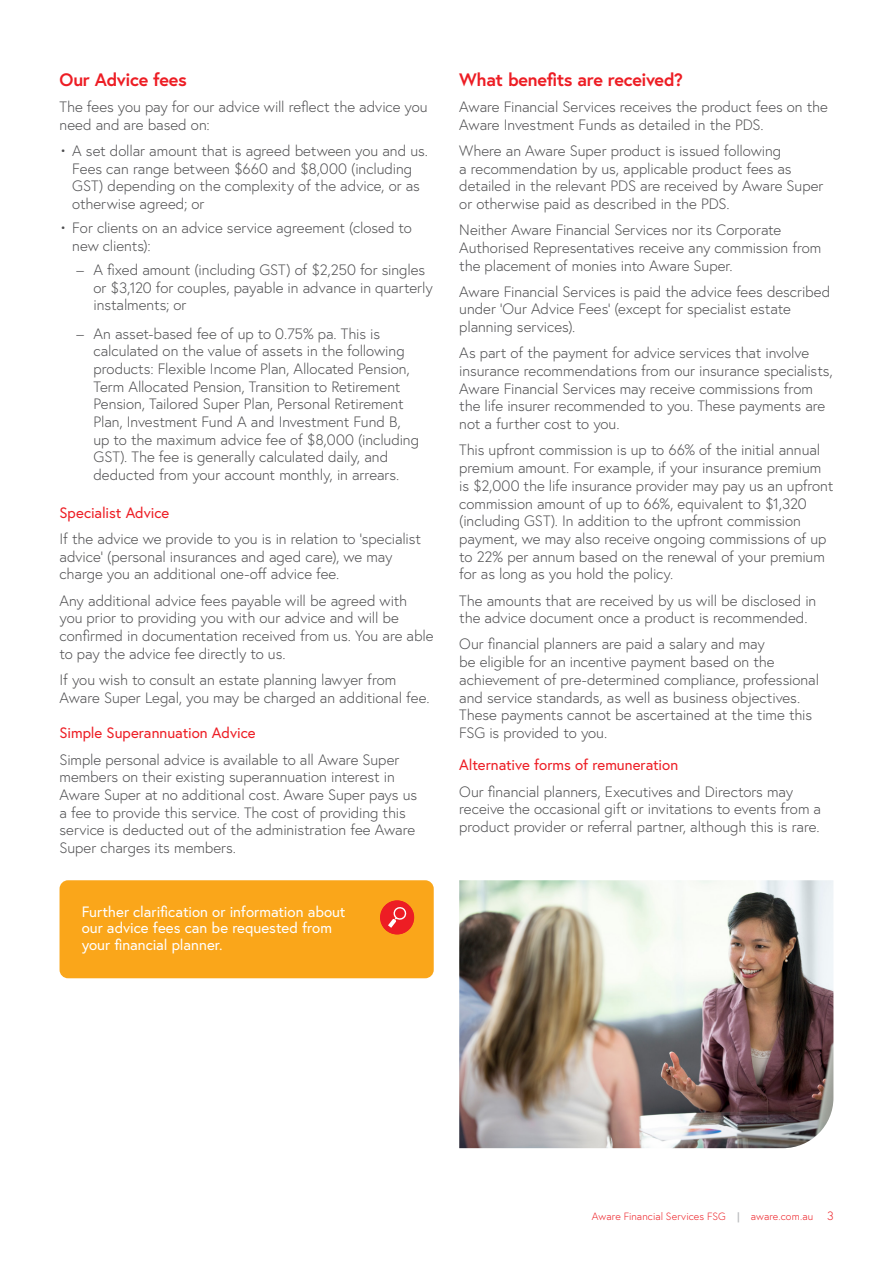
<style>
.page{position:relative;width:893px;height:1263px;background:#fff}
.page>*{position:absolute;margin:0;border:0;box-sizing:border-box;transform-origin:0 0}
.t1{font:700 18px "Europa";letter-spacing:-.02em;color:#ed1d24}
.t2{font:300 15px/17.7px "Europa";letter-spacing:-.005em;color:#4d4d4f}
.t3{font:15px/16.5px "Europa";color:#fff}
.t4{font:15px "Europa";letter-spacing:-.005em;color:#ed1d24}
.t5{font:300 10.5px "Europa";letter-spacing:.01em;color:#ed1d24}
.s1{font-weight:700;color:#bcbec0}
.s2{font-size:12px}
</style>
<div class="page">
<div style="left:60px;top:880px;width:374px;height:98px;background:#faa61a;border-radius:9px"></div>
<div style="left:380px;top:900px;width:34px;height:34px;background:#ed1d24;border-radius:50%"></div>
<svg style="left:388px;top:907px;width:19px;height:21px"></svg>
<img style="left:459px;top:880px;width:374px;height:268px">
<p class="t1" style="left:60px;top:67px;width:129px">Our Advice fees</p>
<p class="t2" style="left:60px;top:98px;width:370px">The fees you pay for our advice will reflect the advice you need and are based on:</p>
<p class="t2" style="left:72px;top:142px;width:357px;text-indent:-13px">• A set dollar amount that is agreed between you and us.<br>Fees can range between $660 and $8,000 (including GST) depending on the complexity of the advice, or as otherwise agreed; or</p>
<p class="t2" style="left:72px;top:219px;width:341px;text-indent:-13px">• For clients on an advice service agreement (closed to new clients):</p>
<p class="t2" style="left:94px;top:260px;width:341px;text-indent:-17px">– A fixed amount (including GST) of $2,250 for singles or $3,120 for couples, payable in advance in quarterly instalments; or</p>
<p class="t2" style="left:94px;top:324px;width:327px;text-indent:-17px">– An asset-based fee of up to 0.75% pa. This is calculated on the value of assets in the following products: Flexible Income Plan, Allocated Pension, Term Allocated Pension, Transition to Retirement Pension, Tailored Super Plan, Personal Retirement Plan, Investment Fund A and Investment Fund B, up to the maximum advice fee of $8,000 (including GST). The fee is generally calculated daily, and deducted from your account monthly, in arrears.</p>
<p class="t4" style="left:60px;top:503px;width:111px">Specialist Advice</p>
<p class="t2" style="left:60px;top:530px;width:363px">If the advice we provide to you is in relation to ‘specialist advice’ (personal insurances and aged care), we may charge you an additional one-off advice fee.</p>
<p class="t2" style="left:60px;top:591px;width:376px">Any additional advice fees payable will be agreed with you prior to providing you with our advice and will be confirmed in documentation received from us. You are able to pay the advice fee directly to us.</p>
<p class="t2" style="left:60px;top:670px;width:371px">If you wish to consult an estate planning lawyer from<br>Aware Super Legal, you may be charged an additional fee.</p>
<p class="t4" style="left:60px;top:724px;width:198px">Simple Superannuation Advice</p>
<p class="t2" style="left:60px;top:750px;width:359px">Simple personal advice is available to all Aware Super members on their existing superannuation interest in Aware Super at no additional cost. Aware Super pays us a fee to provide this service. The cost of providing this service is deducted out of the administration fee Aware Super charges its members.</p>
<p class="t3" style="left:82px;top:903px;width:265px">Further clarification or information about our advice fees can be requested from your financial planner.</p>
<p class="t1" style="left:459px;top:67px;width:225px">What benefits are received?</p>
<p class="t2" style="left:459px;top:98px;width:370px">Aware Financial Services receives the product fees on the<br>Aware Investment Funds as detailed in the PDS.</p>
<p class="t2" style="left:459px;top:142px;width:366px">Where an Aware Super product is issued following<br>a recommendation by us, applicable product fees as detailed in the relevant PDS are received by Aware Super or otherwise paid as described in the PDS.</p>
<p class="t2" style="left:459px;top:221px;width:364px">Neither Aware Financial Services nor its Corporate<br>Authorised Representatives receive any commission from the placement of monies into Aware Super.</p>
<p class="t2" style="left:459px;top:282px;width:372px">Aware Financial Services is paid the advice fees described under ‘Our Advice Fees’ (except for specialist estate planning services).</p>
<p class="t2" style="left:459px;top:344px;width:375px">As part of the payment for advice services that involve insurance recommendations from our insurance specialists, Aware Financial Services may receive commissions from the life insurer recommended to you. These payments are not a further cost to you.</p>
<p class="t2" style="left:459px;top:441px;width:376px">This upfront commission is up to 66% of the initial annual premium amount. For example, if your insurance premium is $2,000 the life insurance provider may pay us an upfront commission amount of up to 66%, equivalent to $1,320 (including GST). In addition to the upfront commission payment, we may also receive ongoing commissions of up to 22% per annum based on the renewal of your premium for as long as you hold the policy.</p>
<p class="t2" style="left:459px;top:591px;width:359px">The amounts that are received by us will be disclosed in the advice document once a product is recommended.</p>
<p class="t2" style="left:459px;top:635px;width:361px">Our financial planners are paid a salary and may<br>be eligible for an incentive payment based on the achievement of pre-determined compliance, professional and service standards, as well as business objectives.<br>These payments cannot be ascertained at the time this FSG is provided to you.</p>
<p class="t4" style="left:459px;top:755px;width:220px">Alternative forms of remuneration</p>
<p class="t2" style="left:459px;top:782px;width:363px">Our financial planners, Executives and Directors may receive the occasional gift or invitations to events from a product provider or referral partner, although this is rare.</p>
<p class="t5" style="left:592px;top:1210px;width:243px">Aware Financial Services FSG <span class="s1">|</span> aware.com.au <span class="s2">3</span></p>
</div>
